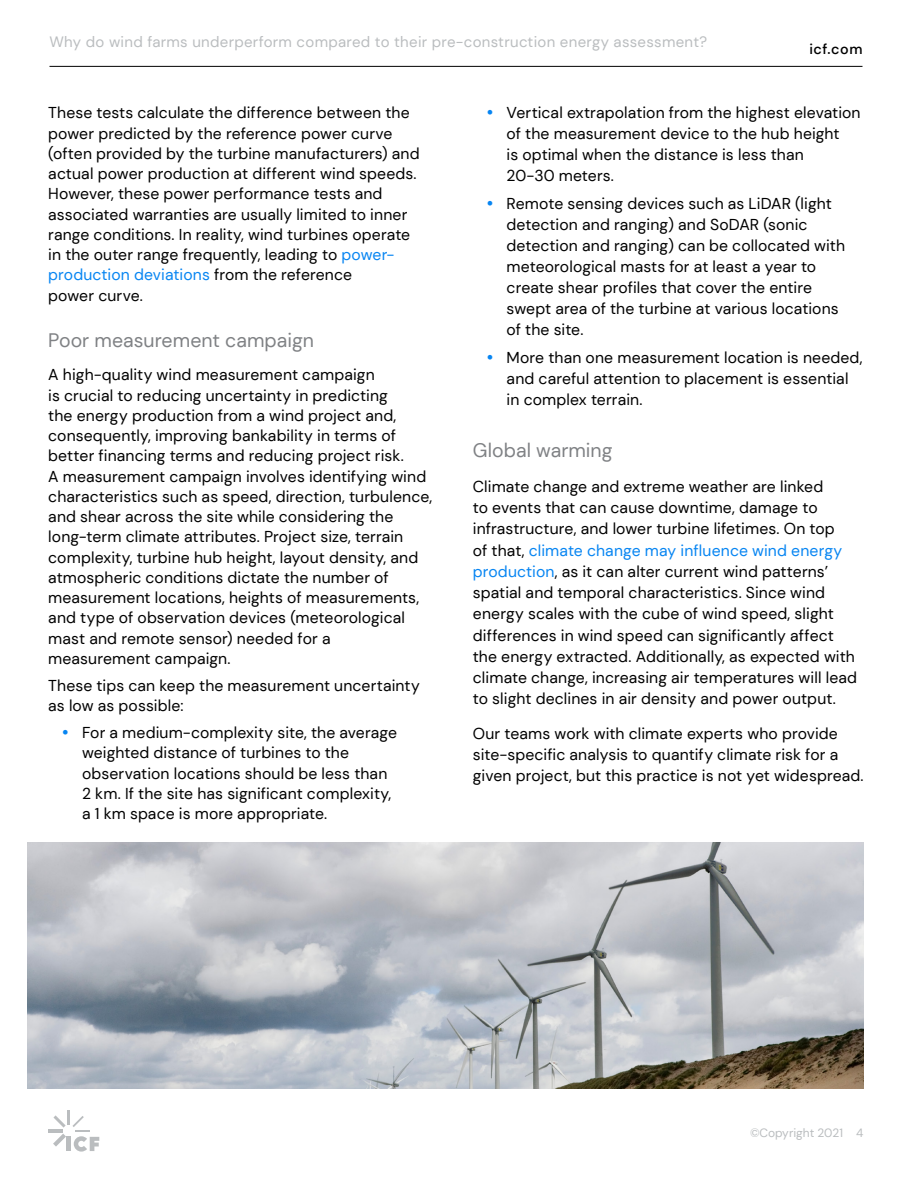
<style>
.page{position:relative;width:918px;height:1188px;background:#fff}
.page>*{position:absolute;margin:0;border:0;box-sizing:border-box;transform-origin:0 0}
.body_paragraph_heade{font:19.5px "DM Sans";color:#808285}
.body_paragraph{font:15.75px/20.2px "DM Sans";letter-spacing:.005em;color:#000}
.sidebar_paragraph{font:15.75px/20.2px "DM Sans";letter-spacing:.01em;color:#000}
.t1{font:15px "DM Sans";letter-spacing:.02em;color:#babdbf}
.t2{font:500 14.25px "DM Sans";letter-spacing:.04em;color:#000}
.t3{font:12px "DM Sans";color:#babdbf}
.s1{color:#0785f2}
</style>
<div class="page">
<hr style="left:50px;top:66px;width:812px;height:1px;background:#000">
<hr style="left:49px;top:1129px;width:14px;height:4px;background:#babdbf">
<svg style="left:53px;top:1111px;width:46px;height:41px"></svg>
<img style="left:27px;top:842px;width:836px;height:246px">
<p class="t1" style="left:50px;top:32px;width:659px">Why do wind farms underperform compared to their pre-construction energy assessment?</p>
<p class="t2" style="left:809px;top:41px;width:55px">icf.com</p>
<p class="body_paragraph" style="left:48px;top:103px;width:373px">These tests calculate the difference between the power predicted by the reference power curve (often provided by the turbine manufacturers) and actual power production at different wind speeds.<br>However, these power performance tests and associated warranties are usually limited to inner range conditions. In reality, wind turbines operate in the outer range frequently, leading to <span class="s1">power&shy;production deviations</span> from the reference<br>power curve.</p>
<p class="body_paragraph_heade" style="left:48px;top:328px;width:267px">Poor measurement campaign</p>
<p class="body_paragraph" style="left:48px;top:365px;width:386px">A high-quality wind measurement campaign<br>is crucial to reducing uncertainty in predicting<br>the energy production from a wind project and, consequently, improving bankability in terms of better financing terms and reducing project risk.<br>A measurement campaign involves identifying wind characteristics such as speed, direction, turbulence, and shear across the site while considering the long-term climate attributes. Project size, terrain complexity, turbine hub height, layout density, and atmospheric conditions dictate the number of measurement locations, heights of measurements, and type of observation devices (meteorological mast and remote sensor) needed for a measurement campaign.</p>
<p class="sidebar_paragraph" style="left:48px;top:675px;width:373px">These tips can keep the measurement uncertainty as low as possible:</p>
<p class="body_paragraph" style="left:82px;top:723px;width:316px">For a medium-complexity site, the average weighted distance of turbines to the observation locations should be less than 2 km. If the site has significant complexity, a 1 km space is more appropriate.</p>
<p class="body_paragraph" style="left:507px;top:102px;width:355px;line-height:21px">Vertical extrapolation from the highest elevation of the measurement device to the hub height<br>is optimal when the distance is less than<br>20-30 meters.</p>
<p class="body_paragraph" style="left:507px;top:193px;width:340px;line-height:21px">Remote sensing devices such as LiDAR (light detection and ranging) and SoDAR (sonic detection and ranging) can be collocated with meteorological masts for at least a year to create shear profiles that cover the entire swept area of the turbine at various locations of the site.</p>
<p class="body_paragraph" style="left:507px;top:347px;width:357px;line-height:21px">More than one measurement location is needed, and careful attention to placement is essential in complex terrain.</p>
<p class="body_paragraph_heade" style="left:473px;top:438px;width:141px">Global warming</p>
<p class="body_paragraph" style="left:473px;top:476px;width:386px;line-height:21.3px">Climate change and extreme weather are linked<br>to events that can cause downtime, damage to infrastructure, and lower turbine lifetimes. On top<br>of that, <span class="s1">climate change may influence wind energy production</span>, as it can alter current wind patterns’ spatial and temporal characteristics. Since wind energy scales with the cube of wind speed, slight differences in wind speed can significantly affect the energy extracted. Additionally, as expected with climate change, increasing air temperatures will lead to slight declines in air density and power output.</p>
<p class="body_paragraph" style="left:473px;top:723px;width:392px;line-height:21.3px">Our teams work with climate experts who provide site-specific analysis to quantify climate risk for a given project, but this practice is not yet widespread.</p>
<p class="t3" style="left:750px;top:1125px;width:115px">©Copyright 2021 4</p>
</div>
